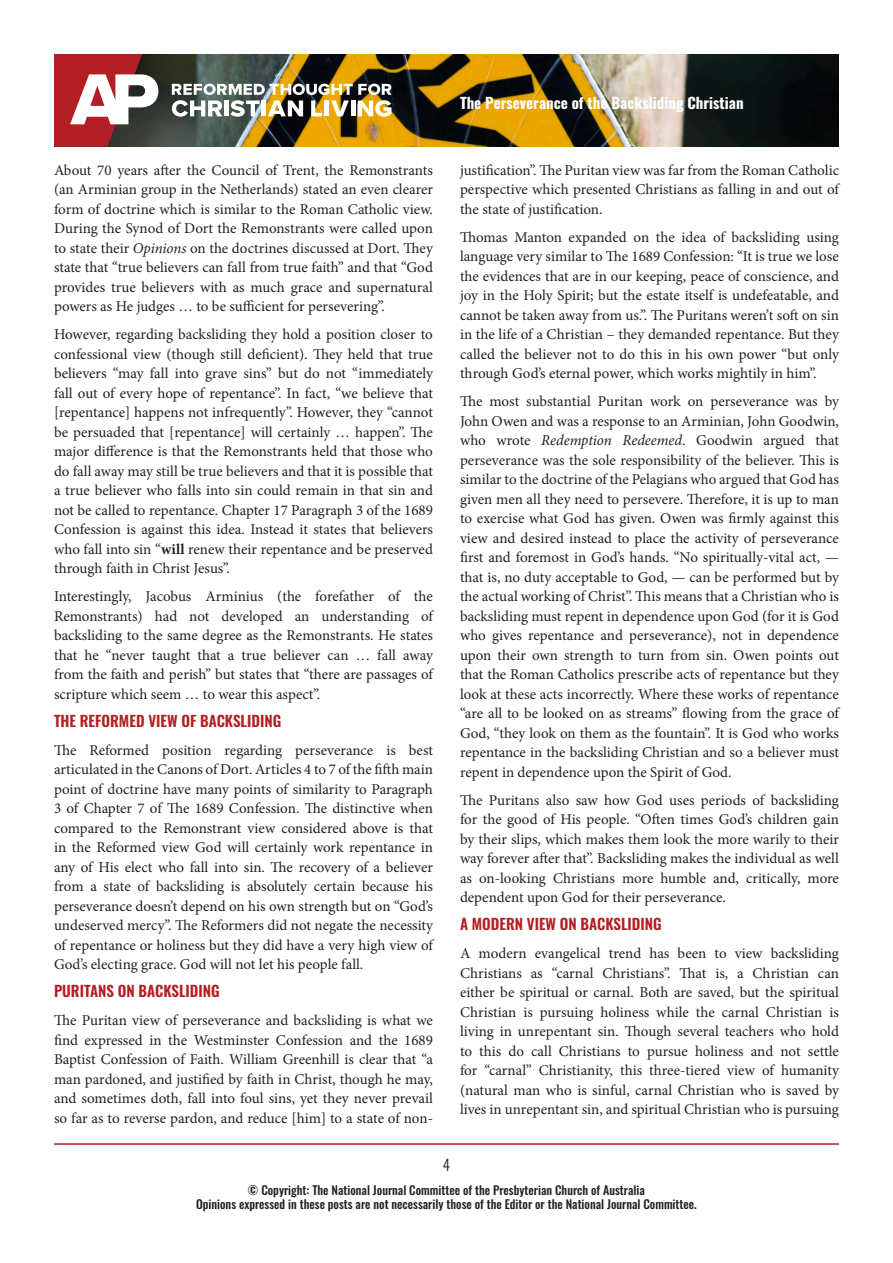
<style>
.page{position:relative;width:893px;height:1263px;background:#fff}
.page>*{position:absolute;margin:0;border:0;box-sizing:border-box;transform-origin:0 0}
.t1{font:15px/19.5px "Minion Pro";color:#231f20;text-align:justify}
.t2{font:600 15px "Oswald";color:#b12023}
.Header_Next_pages{font:700 15px "Oswald";color:#fff}
.t3{font:300 15px "Oswald";color:#231f20}
.t4{font:500 12px "Oswald";color:#231f20}
.s1{font-style:italic}
.s2{font-weight:700}
</style>
<div class="page">
<img style="left:158px;top:54px;width:681px;height:93px">
<svg style="left:54px;top:54px;width:104px;height:93px"></svg>
<img style="left:172px;top:84px;width:219px;height:33px">
<hr style="left:54px;top:1143px;width:785px;height:2px;background:#b12023">
<p class="Header_Next_pages" style="left:460px;top:95px;width:285px">The Perseverance of the Backsliding Christian</p>
<p class="t1" style="left:54px;top:160px;width:380px">About 70 years after the Council of Trent, the Remonstrants (an Arminian group in the Netherlands) stated an even clearer form of doctrine which is similar to the Roman Catholic view.<br>During the Synod of Dort the Remonstrants were called upon to state their <span class="s1">Opinions</span> on the doctrines discussed at Dort. They state that “true believers can fall from true faith” and that “God provides true believers with as much grace and supernatural powers as He judges … to be sufficient for persevering”.</p>
<p class="t1" style="left:54px;top:325px;width:381px">However, regarding backsliding they hold a position closer to confessional view (though still deficient). They held that true believers “may fall into grave sins” but do not “immediately fall out of every hope of repentance”. In fact, “we believe that [repentance] happens not infrequently”. However, they “cannot be persuaded that [repentance] will certainly … happen”. The major difference is that the Remonstrants held that those who do fall away may still be true believers and that it is possible that a true believer who falls into sin could remain in that sin and not be called to repentance. Chapter 17 Paragraph 3 of the 1689<br>Confession is against this idea. Instead it states that believers who fall into sin “<span class="s2">will</span> renew their repentance and be preserved through faith in Christ Jesus”.</p>
<p class="t1" style="left:54px;top:587px;width:380px">Interestingly, Jacobus Arminius (the forefather of the Remonstrants) had not developed an understanding of backsliding to the same degree as the Remonstrants. He states that he “never taught that a true believer can … fall away from the faith and perish” but states that “there are passages of scripture which seem … to wear this aspect”.</p>
<p class="t2" style="left:54px;top:713px;width:229px">THE REFORMED VIEW OF BACKSLIDING</p>
<p class="t1" style="left:54px;top:740px;width:381px">The Reformed position regarding perseverance is best articulated in the Canons of Dort. Articles 4 to 7 of the fifth main point of doctrine have many points of similarity to Paragraph 3 of Chapter 7 of The 1689 Confession. The distinctive when compared to the Remonstrant view considered above is that in the Reformed view God will certainly work repentance in any of His elect who fall into sin. The recovery of a believer from a state of backsliding is absolutely certain because his perseverance doesn’t depend on his own strength but on “God’s undeserved mercy”. The Reformers did not negate the necessity of repentance or holiness but they did have a very high view of God’s electing grace. God will not let his people fall.</p>
<p class="t2" style="left:54px;top:983px;width:167px">PURITANS ON BACKSLIDING</p>
<p class="t1" style="left:54px;top:1011px;width:381px">The Puritan view of perseverance and backsliding is what we find expressed in the Westminster Confession and the 1689<br>Baptist Confession of Faith. William Greenhill is clear that “a man pardoned, and justified by faith in Christ, though he may, and sometimes doth, fall into foul sins, yet they never prevail so far as to reverse pardon, and reduce [him] to a state of non-</p>
<p class="t1" style="left:460px;top:160px;width:381px">justification”. The Puritan view was far from the Roman Catholic perspective which presented Christians as falling in and out of the state of justification.</p>
<p class="t1" style="left:460px;top:227px;width:380px">Thomas Manton expanded on the idea of backsliding using language very similar to The 1689 Confession: “It is true we lose the evidences that are in our keeping, peace of conscience, and joy in the Holy Spirit; but the estate itself is undefeatable, and cannot be taken away from us.”. The Puritans weren’t soft on sin in the life of a Christian – they demanded repentance. But they called the believer not to do this in his own power “but only through God’s eternal power, which works mightily in him”.</p>
<p class="t1" style="left:460px;top:392px;width:381px">The most substantial Puritan work on perseverance was by John Owen and was a response to an Arminian, John Goodwin, who wrote <span class="s1">Redemption Redeemed</span>. Goodwin argued that perseverance was the sole responsibility of the believer. This is similar to the doctrine of the Pelagians who argued that God has given men all they need to persevere. Therefore, it is up to man to exercise what God has given. Owen was firmly against this view and desired instead to place the activity of perseverance first and foremost in God’s hands. “No spiritually-vital act, — that is, no duty acceptable to God, — can be performed but by the actual working of Christ”. This means that a Christian who is backsliding must repent in dependence upon God (for it is God who gives repentance and perseverance), not in dependence upon their own strength to turn from sin. Owen points out that the Roman Catholics prescribe acts of repentance but they look at these acts incorrectly. Where these works of repentance “are all to be looked on as streams” flowing from the grace of God, “they look on them as the fountain”. It is God who works repentance in the backsliding Christian and so a believer must repent in dependence upon the Spirit of God.</p>
<p class="t1" style="left:460px;top:790px;width:380px">The Puritans also saw how God uses periods of backsliding for the good of His people. “Often times God’s children gain by their slips, which makes them look the more warily to their way forever after that”. Backsliding makes the individual as well as on-looking Christians more humble and, critically, more dependent upon God for their perseverance.</p>
<p class="t2" style="left:460px;top:916px;width:203px">A MODERN VIEW ON BACKSLIDING</p>
<p class="t1" style="left:460px;top:944px;width:381px">A modern evangelical trend has been to view backsliding Christians as “carnal Christians”. That is, a Christian can either be spiritual or carnal. Both are saved, but the spiritual Christian is pursuing holiness while the carnal Christian is living in unrepentant sin. Though several teachers who hold to this do call Christians to pursue holiness and not settle for “carnal” Christianity, this three-tiered view of humanity (natural man who is sinful, carnal Christian who is saved by lives in unrepentant sin, and spiritual Christian who is pursuing</p>
<p class="t3" style="left:443px;top:1152px;width:9px">4</p>
<p class="t4" style="left:248px;top:1183px;width:398px">© Copyright: The National Journal Committee of the Presbyterian Church of Australia</p>
<p class="t4" style="left:196px;top:1198px;width:502px">Opinions expressed in these posts are not necessarily those of the Editor or the National Journal Committee.</p>
</div>
